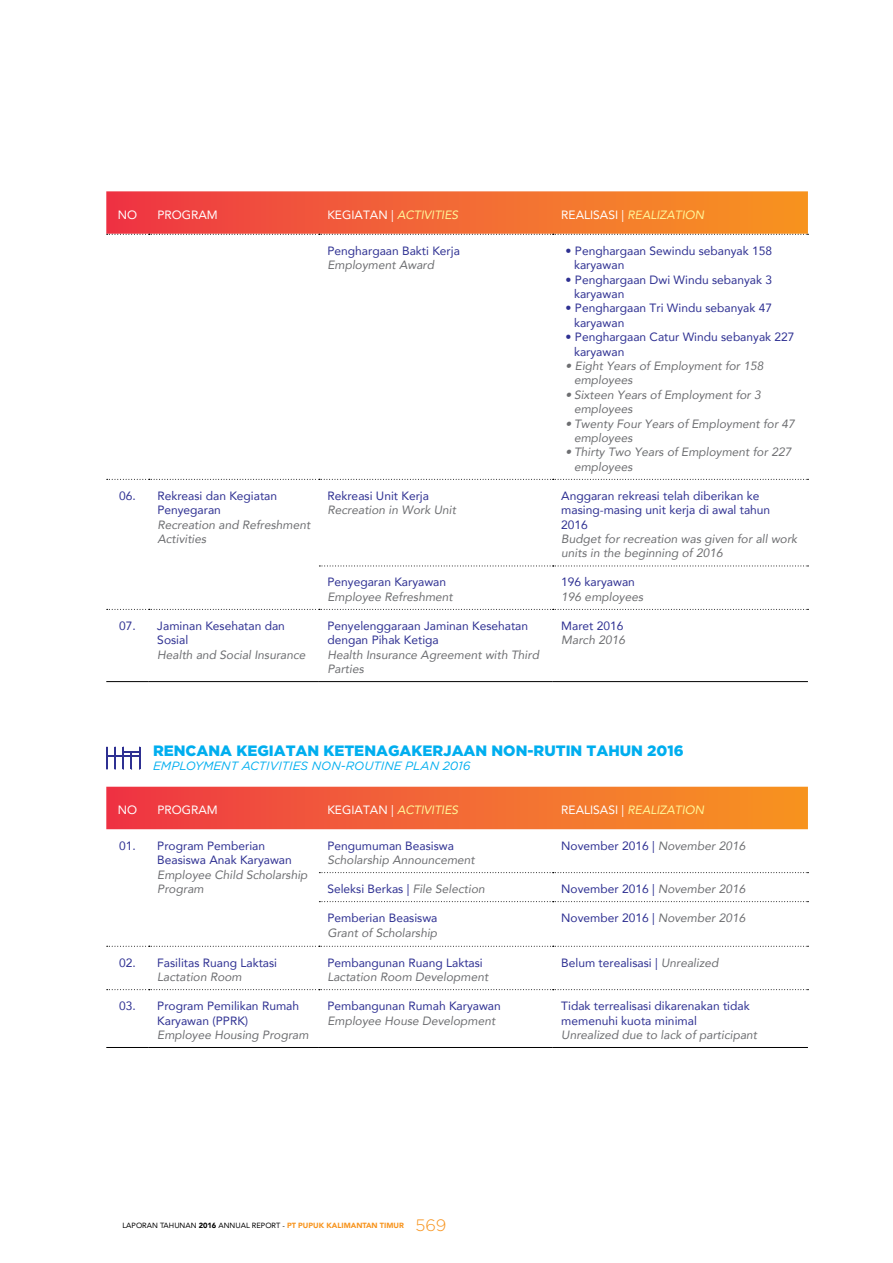
<style>
.page{position:relative;width:893px;height:1263px;background:#fff}
.page>*{position:absolute;margin:0;border:0;box-sizing:border-box;transform-origin:0 0}
.t1{font:900 15px "Gotham";color:#00aeef}
.t2{font:12px/14.4px "Avenir";color:#2e3092}
.t3{font:italic 12px/14.4px "Avenir";color:#6d6e71}
.t4{font:italic 12px "Avenir";color:#fff799}
.t5{font:italic 12px "Gotham";color:#00aeef}
.t6{font:12px "Avenir";color:#fff}
.t7{font:7.5px "Avenir";color:#000}
.s1{font-style:normal;color:#fff}
.s2{font-style:italic;color:#6d6e71}
.s3{font-weight:900}
.s4{font-weight:900;color:#f7941e}
.s5{font-family:"Gotham";font-weight:300;font-size:16.5px;color:#f7941e}
</style>
<div class="page">
<svg style="left:107px;top:479px;width:701px;height:1px"></svg>
<svg style="left:319px;top:565px;width:489px;height:1px"></svg>
<svg style="left:107px;top:609px;width:701px;height:1px"></svg>
<hr style="left:106px;top:681px;width:43px;height:1px;background:#000">
<hr style="left:149px;top:681px;width:170px;height:1px;background:#000">
<hr style="left:319px;top:681px;width:234px;height:1px;background:#000">
<hr style="left:553px;top:681px;width:255px;height:1px;background:#000">
<svg style="left:106px;top:191px;width:702px;height:44px;background:#f16b39"></svg>
<svg style="left:106px;top:787px;width:702px;height:42px;background:#f26733"></svg>
<svg style="left:319px;top:872px;width:489px;height:1px"></svg>
<svg style="left:319px;top:901px;width:489px;height:1px"></svg>
<svg style="left:107px;top:946px;width:701px;height:1px"></svg>
<svg style="left:107px;top:989px;width:701px;height:1px"></svg>
<hr style="left:106px;top:1047px;width:43px;height:1px;background:#000">
<hr style="left:149px;top:1047px;width:170px;height:1px;background:#000">
<hr style="left:319px;top:1047px;width:234px;height:1px;background:#000">
<hr style="left:553px;top:1047px;width:255px;height:1px;background:#000">
<hr style="left:106px;top:747px;width:2px;height:22px;background:#2e3092">
<hr style="left:114px;top:747px;width:2px;height:22px;background:#2e3092">
<hr style="left:106px;top:755px;width:34px;height:2px;background:#2e3092">
<svg style="left:123px;top:746px;width:17px;height:24px"></svg>
<p class="t6" style="left:118px;top:205px;width:21px">NO</p>
<p class="t6" style="left:157px;top:205px;width:62px">PROGRAM</p>
<p class="t4" style="left:327px;top:207px;width:132px"><span class="s1">KEGIATAN |</span> ACTIVITIES</p>
<p class="t6" style="left:561px;top:205px;width:15px">Realisasi</p>
<p class="t4" style="left:622px;top:207px;width:21px"><span class="s1">|</span> RealiZ</p>
<p class="t4" style="left:666px;top:207px;width:39px">ATION</p>
<p class="t2" style="left:327px;top:243px;width:134px">Penghargaan Bakti Kerja</p>
<p class="t3" style="left:327px;top:258px;width:108px">Employment Award</p>
<p class="t2" style="left:574px;top:243px;width:200px;text-indent:-9px">• Penghargaan Sewindu sebanyak 158 karyawan</p>
<p class="t2" style="left:574px;top:272px;width:200px;text-indent:-9px">• Penghargaan Dwi Windu sebanyak 3 karyawan</p>
<p class="t2" style="left:574px;top:301px;width:200px;text-indent:-9px">• Penghargaan Tri Windu sebanyak 47 karyawan</p>
<p class="t2" style="left:574px;top:329px;width:222px;text-indent:-9px">• Penghargaan Catur Windu sebanyak 227 karyawan</p>
<p class="t3" style="left:574px;top:359px;width:191px;text-indent:-9px">• Eight Years of Employment for 158 employees</p>
<p class="t3" style="left:574px;top:387px;width:188px;text-indent:-9px">• Sixteen Years of Employment for 3 employees</p>
<p class="t3" style="left:574px;top:416px;width:222px;text-indent:-9px">• Twenty Four Years of Employment for 47 employees</p>
<p class="t3" style="left:574px;top:445px;width:219px;text-indent:-9px">• Thirty Two Years of Employment for 227 employees</p>
<p class="t2" style="left:157px;top:488px;width:121px;text-indent:-38px">06. Rekreasi dan Kegiatan<br>Penyegaran</p>
<p class="t3" style="left:157px;top:517px;width:154px">Recreation and Refreshment<br>Activities</p>
<p class="t2" style="left:157px;top:618px;width:129px;text-indent:-38px">07. Jaminan Kesehatan dan<br>Sosial</p>
<p class="t3" style="left:157px;top:647px;width:150px">Health and Social Insurance</p>
<p class="t2" style="left:327px;top:488px;width:103px">Rekreasi Unit Kerja</p>
<p class="t3" style="left:327px;top:503px;width:130px">Recreation in Work Unit</p>
<p class="t2" style="left:327px;top:575px;width:120px">Penyegaran Karyawan</p>
<p class="t3" style="left:327px;top:589px;width:127px">Employee Refreshment</p>
<p class="t2" style="left:327px;top:618px;width:202px">Penyelenggaraan Jaminan Kesehatan dengan Pihak Ketiga</p>
<p class="t3" style="left:327px;top:647px;width:213px">Health Insurance Agreement with Third<br>Parties</p>
<p class="t2" style="left:561px;top:488px;width:210px">Anggaran rekreasi telah diberikan ke masing-masing unit kerja di awal tahun<br>2016</p>
<p class="t3" style="left:561px;top:532px;width:237px">Budget for recreation was given for all work units in the beginning of 2016</p>
<p class="t2" style="left:561px;top:575px;width:75px">196 karyawan</p>
<p class="t3" style="left:561px;top:589px;width:83px">196 employees</p>
<p class="t2" style="left:561px;top:618px;width:64px">Maret 2016</p>
<p class="t3" style="left:561px;top:633px;width:65px">March 2016</p>
<p class="t1" style="left:153px;top:740px;width:532px">RENCANA KEGIATAN KETENAGAKERJAAN NO N-RUTIN TAHUN 2016</p>
<p class="t5" style="left:153px;top:758px;width:28px">EMPLOY</p>
<p class="t5" style="left:203px;top:758px;width:20px">MENT</p>
<p class="t5" style="left:242px;top:758px;width:44px">ACTIVITIES</p>
<p class="t5" style="left:312px;top:758px;width:70px">NON-ROUTINE</p>
<p class="t5" style="left:405px;top:758px;width:18px">PLAN</p>
<p class="t5" style="left:443px;top:758px;width:29px">2016</p>
<p class="t6" style="left:118px;top:800px;width:21px">NO</p>
<p class="t6" style="left:157px;top:800px;width:62px">PROGRAM</p>
<p class="t4" style="left:327px;top:802px;width:132px"><span class="s1">KEGIATAN |</span> ACTIVITIES</p>
<p class="t6" style="left:561px;top:800px;width:15px">Realisasi</p>
<p class="t4" style="left:622px;top:802px;width:21px"><span class="s1">|</span> RealiZ</p>
<p class="t4" style="left:666px;top:802px;width:39px">ATION</p>
<p class="t2" style="left:157px;top:838px;width:136px;text-indent:-38px">01. Program Pemberian<br>Beasiswa Anak Karyawan</p>
<p class="t3" style="left:157px;top:867px;width:152px">Employee Child Scholarship<br>Program</p>
<p class="t2" style="left:561px;top:838px;width:186px">November 2016 | <span class="s2">November 2016</span></p>
<p class="t2" style="left:327px;top:838px;width:128px">Pengumuman Beasiswa</p>
<p class="t3" style="left:327px;top:853px;width:149px">Scholarship Announcement</p>
<p class="t2" style="left:327px;top:881px;width:159px">Seleksi Berkas | <span class="s2">File Selection</span></p>
<p class="t2" style="left:561px;top:881px;width:186px">November 2016 | <span class="s2">November 2016</span></p>
<p class="t2" style="left:327px;top:910px;width:112px">Pemberian Beasiswa</p>
<p class="t3" style="left:327px;top:925px;width:111px">Grant of Scholarship</p>
<p class="t2" style="left:561px;top:910px;width:186px">November 2016 | <span class="s2">November 2016</span></p>
<p class="t2" style="left:119px;top:955px;width:159px">02. Fasilitas Ruang Laktasi</p>
<p class="t3" style="left:157px;top:970px;width:86px">Lactation Room</p>
<p class="t2" style="left:157px;top:998px;width:143px;text-indent:-38px">03. Program Pemilikan Rumah<br>Karyawan (PPRK)</p>
<p class="t3" style="left:157px;top:1027px;width:153px">Employee Housing Program</p>
<p class="t2" style="left:327px;top:955px;width:157px">Pembangunan Ruang Laktasi</p>
<p class="t3" style="left:327px;top:970px;width:163px">Lactation Room Development</p>
<p class="t2" style="left:327px;top:998px;width:175px">Pembangunan Rumah Karyawan</p>
<p class="t3" style="left:327px;top:1013px;width:169px">Employee House Development</p>
<p class="t2" style="left:561px;top:955px;width:159px">Belum terealisasi | <span class="s2">Unrealized</span></p>
<p class="t2" style="left:561px;top:998px;width:190px">Tidak terrealisasi dikarenakan tidak memenuhi kuota minimal</p>
<p class="t3" style="left:561px;top:1027px;width:197px">Unrealized due to lack of participant</p>
<p class="t7" style="left:123px;top:1220px;width:325px">LAPORAN TAHUNAN <span class="s3">2016</span> ANNUAL REPORT - <span class="s4">PT PUPUK KALIMANTAN TIMUR</span> <span class="s5">569</span></p>
</div>
